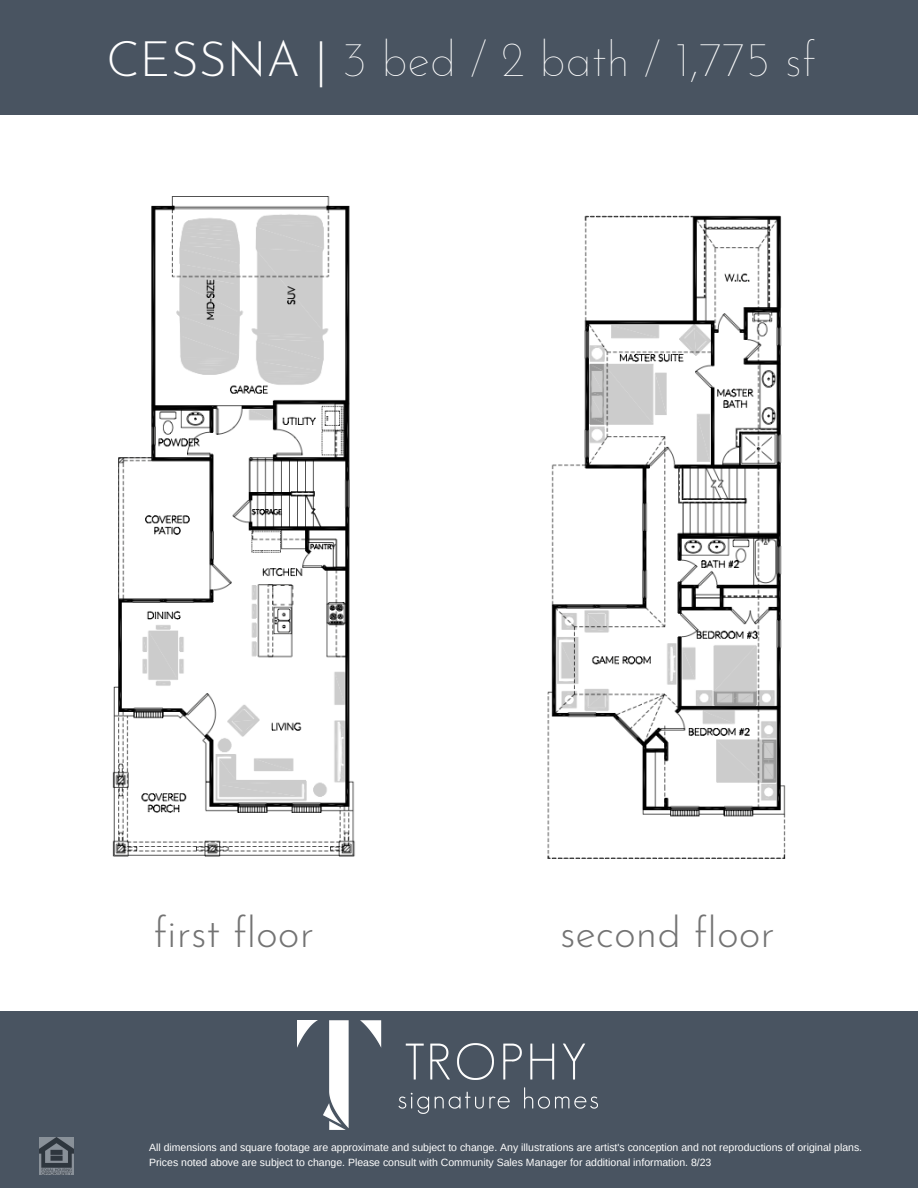
<style>
.page{position:relative;width:918px;height:1188px;background:#fff}
.page>*{position:absolute;margin:0;border:0;box-sizing:border-box;transform-origin:0 0}
.t1{font:100 48.3px "Josefin Sans";color:#fff}
.t2{font:300 42px "Josefin Sans";color:#737373}
.t3{font:10.5px/14.7px "Arimo";color:#fff}
.s1{font-weight:300}
</style>
<div class="page">
<div style="left:0;top:1011px;width:918px;height:177px;background:#495461"></div>
<div style="left:0;top:0;width:918px;height:114px;background:#495461"></div>
<img style="left:39px;top:1138px;width:35px;height:37px">
<img style="left:112px;top:196px;width:243px;height:661px">
<img style="left:298px;top:1021px;width:299px;height:109px">
<img style="left:547px;top:215px;width:239px;height:644px">
<h1 class="t1" style="left:107px;top:40px;width:711px"><span class="s1">CESSNA |</span> 3 bed / 2 bath / 1,775 sf</h1>
<h2 class="t2" style="left:154px;top:916px;width:162px">first floor</h2>
<h2 class="t2" style="left:560px;top:916px;width:216px">second floor</h2>
<p class="t3" style="left:149px;top:1140px;width:715px">All dimensions and square footage are approximate and subject to change. Any illustrations are artist's conception and not reproductions of original plans.<br>Prices noted above are subject to change. Please consult with Community Sales Manager for additional information. 8/23</p>
</div>
